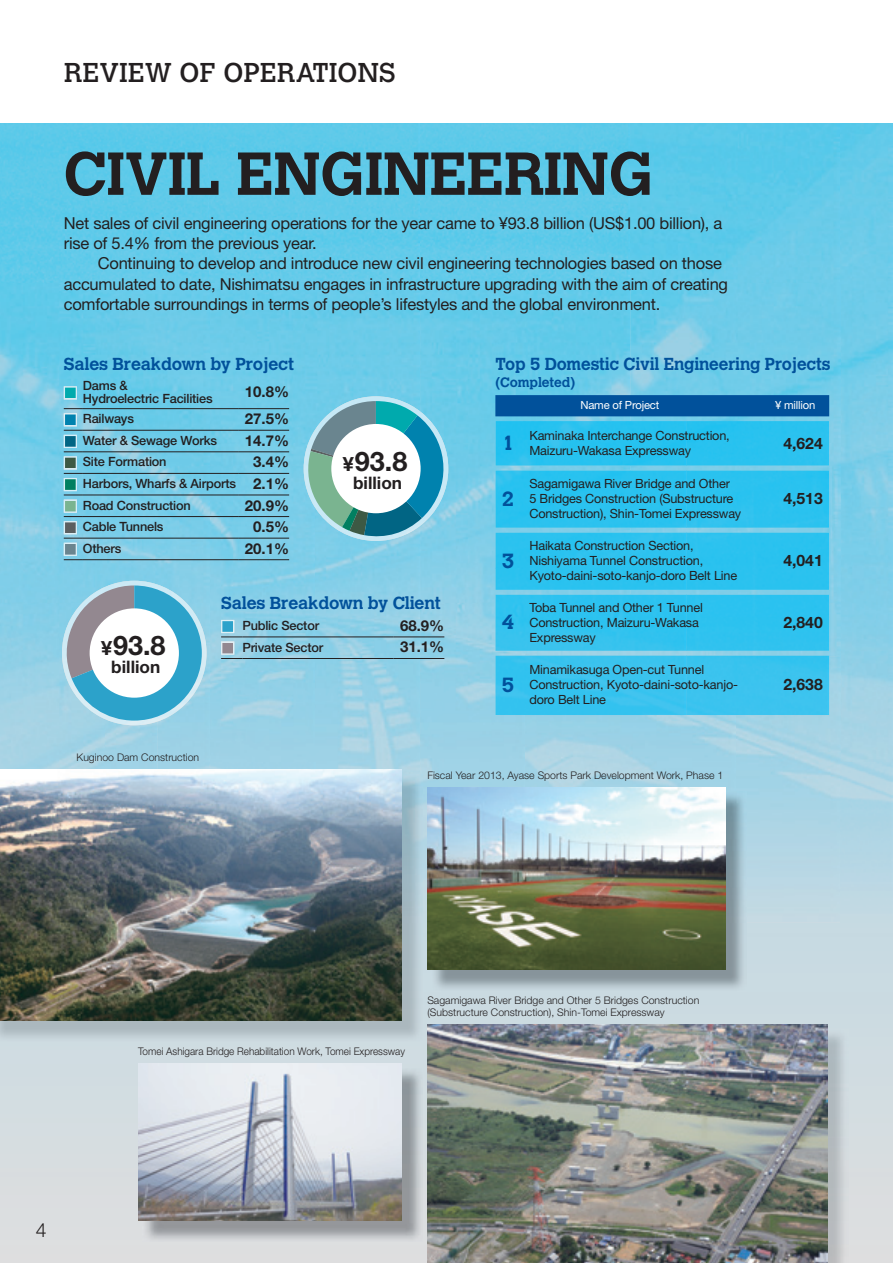
<style>
.page{position:relative;width:893px;height:1263px;background:#fff}
.page>*{position:absolute;margin:0;border:0;box-sizing:border-box;transform-origin:0 0}
.t1{font:700 60px "Calvert MT Std";letter-spacing:-.01em;color:#231f20}
.t2{font:27px "Calvert MT Std";color:#231f20}
.t3{font:700 27px "Helvetica Neue LT Std";color:#231f20}
.t4{font:700 20.25px "Calvert MT Std";color:#01519b}
.t5{font:300 19.5px "Helvetica Neue LT Std";color:#231f20}
.t6{font:700 17.25px "Calvert MT Std";letter-spacing:-.01em;color:#01519b}
.t7{font:700 17.25px "Helvetica Neue LT Std";color:#231f20}
.t8{font:16.5px/20.2px "Helvetica Neue LT Std";letter-spacing:-.015em;color:#231f20}
.t9{font:700 15.75px "Helvetica Neue LT Std";color:#231f20}
.t10{font:700 15px "Helvetica Neue LT Std";color:#231f20}
.t11{font:700 13.5px "Calvert MT Std";letter-spacing:-.01em;color:#01519b}
.t12{font:500 12.75px/13.5px "Helvetica Neue LT Std";letter-spacing:-.015em;color:#231f20}
.t13{font:12.6px/15px "Helvetica Neue LT Std";letter-spacing:-.015em;color:#231f20}
.t14{font:11.25px "Helvetica Neue LT Std";letter-spacing:-.015em;color:#fff}
.t15{font:300 10.5px/12px "Helvetica Neue LT Std";color:#231f20}
.t16{font:300 10.5px "Helvetica Neue LT Std";color:#231f20;scale:.95 1}
.s1{font-weight:700;font-size:15px}
.s2{font-size:19.5px}
</style>
<div class="page">
<svg style="left:0;top:923px;width:893px;height:340px;background:#d1dbe0"></svg>
<img style="left:0;top:123px;width:840px;height:320px">
<img style="left:840px;top:123px;width:53px;height:800px">
<img style="left:0;top:443px;width:210px;height:160px">
<img style="left:210px;top:443px;width:105px;height:327px">
<img style="left:420px;top:443px;width:421px;height:160px">
<img style="left:315px;top:539px;width:105px;height:235px">
<img style="left:420px;top:603px;width:105px;height:213px">
<img style="left:829px;top:603px;width:12px;height:53px">
<img style="left:105px;top:720px;width:53px;height:49px">
<img style="left:62px;top:581px;width:145px;height:144px;border-radius:72px">
<svg style="left:303px;top:401px;width:149px;height:138px;background:#5babbb"></svg>
<div style="left:331px;top:424px;width:90px;height:89px;background:#fff;border-radius:50%"></div>
<svg style="left:58px;top:585px;width:144px;height:135px;background:#6fb2cb"></svg>
<div style="left:90px;top:608px;width:89px;height:90px;background:#fff;border-radius:50%"></div>
<img style="left:432px;top:792px;width:314px;height:199px">
<img style="left:427px;top:787px;width:298px;height:183px">
<img style="left:827px;top:1029px;width:21px;height:234px">
<img style="left:427px;top:1025px;width:400px;height:238px">
<img style="left:143px;top:1068px;width:280px;height:174px">
<img style="left:138px;top:1063px;width:264px;height:158px">
<img style="left:0;top:774px;width:423px;height:268px">
<img style="left:0;top:770px;width:402px;height:251px">
<hr style="left:83px;top:408px;width:155px;height:1px;background:#231f20">
<hr style="left:238px;top:408px;width:51px;height:1px;background:#231f20">
<hr style="left:83px;top:430px;width:155px;height:1px;background:#231f20">
<hr style="left:238px;top:430px;width:51px;height:1px;background:#231f20">
<hr style="left:83px;top:451px;width:155px;height:1px;background:#231f20">
<hr style="left:238px;top:451px;width:51px;height:1px;background:#231f20">
<hr style="left:83px;top:473px;width:155px;height:1px;background:#231f20">
<hr style="left:238px;top:473px;width:51px;height:1px;background:#231f20">
<hr style="left:83px;top:495px;width:155px;height:1px;background:#231f20">
<hr style="left:238px;top:495px;width:51px;height:1px;background:#231f20">
<hr style="left:83px;top:516px;width:155px;height:1px;background:#231f20">
<hr style="left:238px;top:516px;width:51px;height:1px;background:#231f20">
<hr style="left:83px;top:538px;width:155px;height:1px;background:#231f20">
<hr style="left:238px;top:538px;width:51px;height:1px;background:#231f20">
<hr style="left:83px;top:559px;width:155px;height:1px;background:#231f20">
<hr style="left:238px;top:559px;width:51px;height:1px;background:#231f20">
<svg style="left:64px;top:386px;width:13px;height:13px"></svg>
<svg style="left:64px;top:408px;width:19px;height:44px"></svg>
<img style="left:64px;top:456px;width:13px;height:14px">
<svg style="left:64px;top:473px;width:19px;height:23px"></svg>
<img style="left:64px;top:499px;width:13px;height:14px">
<svg style="left:64px;top:516px;width:19px;height:44px"></svg>
<hr style="left:242px;top:637px;width:151px;height:1px;background:#231f20">
<hr style="left:393px;top:637px;width:51px;height:1px;background:#231f20">
<svg style="left:221px;top:658px;width:21px;height:1px"></svg>
<hr style="left:242px;top:658px;width:151px;height:1px;background:#231f20">
<hr style="left:393px;top:658px;width:51px;height:1px;background:#231f20">
<svg style="left:221px;top:620px;width:21px;height:18px"></svg>
<img style="left:221px;top:641px;width:13px;height:14px">
<img style="left:495px;top:421px;width:334px;height:294px">
<div style="left:495px;top:395px;width:334px;height:21px;background:#01519b"></div>
<h2 class="t2" style="left:64px;top:57px;width:333px">REVIEW OF OPERATIONS</h2>
<h1 class="t1" style="left:64px;top:136px;width:591px">CIVIL ENGINEERING</h1>
<h3 class="t8" style="left:64px;top:213px;width:660px">Net sales of civil engineering operations for the year came to ¥93.8 billion (US$1.00 billion), a rise of 5.4% from the previous year.</h3>
<p class="t8" style="left:64px;top:253px;width:666px;text-indent:34px">Continuing to develop and introduce new civil engineering technologies based on those accumulated to date, Nishimatsu engages in infrastructure upgrading with the aim of creating comfortable surroundings in terms of people’s lifestyles and the global environment.</p>
<h3 class="t6" style="left:64px;top:353px;width:232px">Sales Breakdown by Project</h3>
<p class="t12" style="left:83px;top:378px;width:131px">Dams &amp;<br>Hydroelectric Facilities</p>
<p class="t10" style="left:245px;top:383px;width:46px">10.8%</p>
<p class="t12" style="left:83px;top:412px;width:53px">Railways</p>
<p class="t10" style="left:245px;top:410px;width:46px">27.5%</p>
<p class="t12" style="left:83px;top:433px;width:136px">Water &amp; Sewage Works</p>
<p class="t10" style="left:245px;top:431px;width:46px">14.7%</p>
<p class="t12" style="left:83px;top:455px;width:85px">Site Formation</p>
<p class="t10" style="left:253px;top:453px;width:37px">3.4%</p>
<p class="t12" style="left:83px;top:472px;width:208px;line-height:21.6px">Harbors, Wharfs &amp; Airports <span class="s1">2.1%<br></span>Road Construction</p>
<p class="t10" style="left:245px;top:496px;width:46px">20.9%</p>
<p class="t12" style="left:83px;top:520px;width:82px">Cable Tunnels</p>
<p class="t10" style="left:253px;top:517px;width:37px">0.5%</p>
<p class="t12" style="left:83px;top:541px;width:40px">Others</p>
<p class="t10" style="left:245px;top:539px;width:46px">20.1%</p>
<h2 class="t3" style="left:343px;top:444px;width:66px"><span class="s2">¥</span>93.8</h2>
<h3 class="t7" style="left:353px;top:472px;width:51px">billion</h3>
<h2 class="t3" style="left:101px;top:629px;width:66px"><span class="s2">¥</span>93.8</h2>
<h3 class="t7" style="left:111px;top:656px;width:51px">billion</h3>
<h3 class="t6" style="left:221px;top:592px;width:221px">Sales Breakdown by Client</h3>
<p class="t12" style="left:242px;top:618px;width:78px">Public Sector</p>
<p class="t10" style="left:400px;top:616px;width:46px">68.9%</p>
<p class="t12" style="left:242px;top:640px;width:82px">Private Sector</p>
<p class="t10" style="left:400px;top:638px;width:46px">31.1%</p>
<p class="t15" style="left:77px;top:751px;width:124px">Kuginoo Dam Construction</p>
<h3 class="t6" style="left:495px;top:353px;width:337px">Top 5 Domestic Civil Engineering Projects</h3>
<p class="t11" style="left:495px;top:373px;width:81px">(Completed)</p>
<p class="t14" style="left:580px;top:399px;width:80px">Name of Project</p>
<p class="t14" style="left:775px;top:399px;width:42px">¥ million</p>
<h3 class="t4" style="left:502px;top:430px;width:14px">1</h3>
<p class="t13" style="left:529px;top:428px;width:202px">Kaminaka Interchange Construction,<br>Maizuru-Wakasa Expressway</p>
<p class="t9" style="left:783px;top:433px;width:41px">4,624</p>
<h3 class="t4" style="left:502px;top:486px;width:14px">2</h3>
<p class="t13" style="left:529px;top:476px;width:213px">Sagamigawa River Bridge and Other<br>5 Bridges Construction (Substructure<br>Construction), Shin-Tomei Expressway</p>
<p class="t9" style="left:783px;top:489px;width:41px">4,513</p>
<h3 class="t4" style="left:502px;top:548px;width:14px">3</h3>
<p class="t13" style="left:529px;top:538px;width:209px">Haikata Construction Section,<br>Nishiyama Tunnel Construction,<br>Kyoto-daini-soto-kanjo-doro Belt Line</p>
<p class="t9" style="left:783px;top:551px;width:41px">4,041</p>
<h3 class="t4" style="left:502px;top:609px;width:14px">4</h3>
<p class="t13" style="left:529px;top:600px;width:175px">Toba Tunnel and Other 1 Tunnel<br>Construction, Maizuru-Wakasa<br>Expressway</p>
<p class="t9" style="left:783px;top:612px;width:41px">2,840</p>
<h3 class="t4" style="left:502px;top:672px;width:14px">5</h3>
<p class="t13" style="left:529px;top:662px;width:210px">Minamikasuga Open-cut Tunnel<br>Construction, Kyoto-daini-soto-kanjo&shy;doro Belt Line</p>
<p class="t9" style="left:783px;top:675px;width:41px">2,638</p>
<p class="t15" style="left:427px;top:769px;width:297px">Fiscal Year 2013, Ayase Sports Park Development Work, Phase 1</p>
<h3 class="t5" style="left:36px;top:1218px;width:12px">4</h3>
<p class="t16" style="left:138px;top:1045px;width:282px">Tomei Ashigara Bridge Rehabilitation Work, Tomei Expressway</p>
<p class="t15" style="left:427px;top:994px;width:273px">Sagamigawa River Bridge and Other 5 Bridges Construction (Substructure Construction), Shin-Tomei Expressway</p>
</div>
